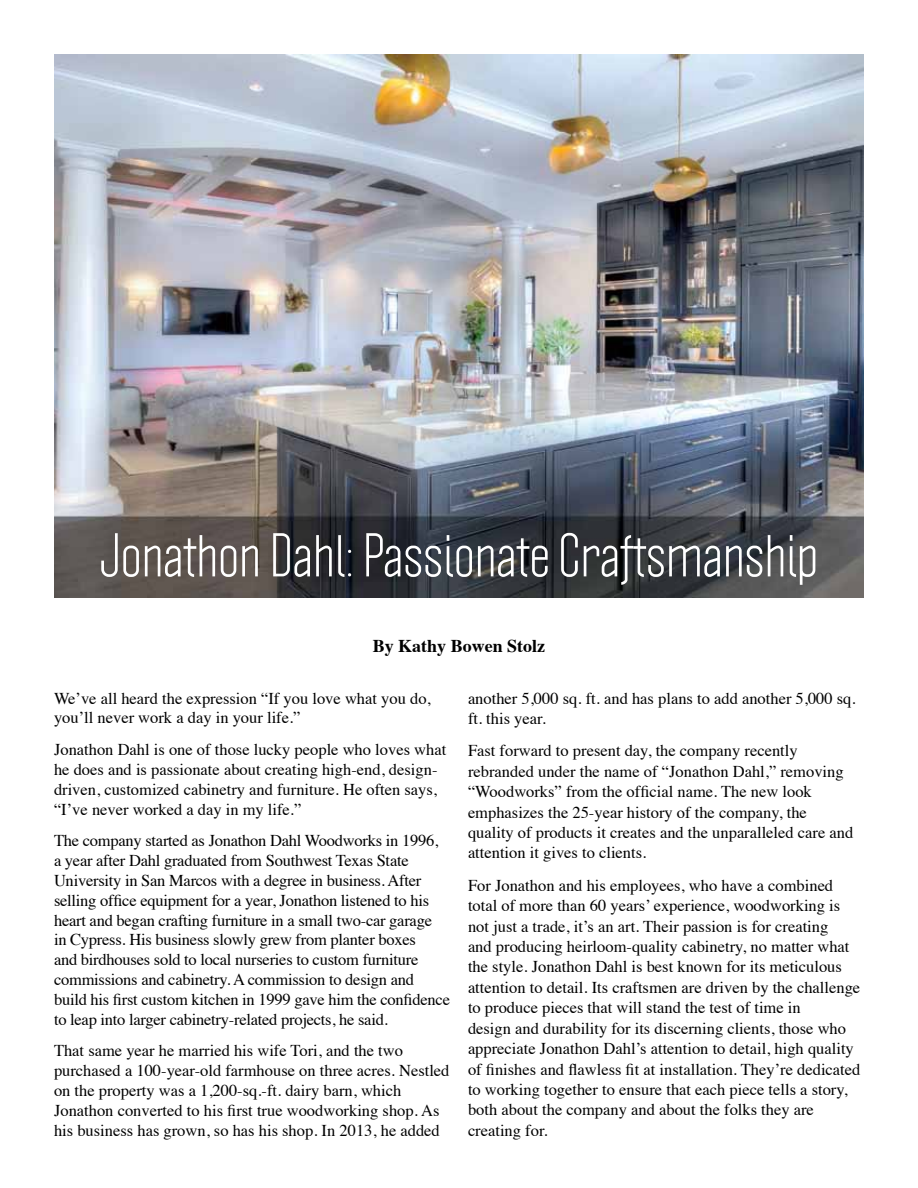
<style>
.page{position:relative;width:918px;height:1188px;background:#fff}
.page>*{position:absolute;margin:0;border:0;box-sizing:border-box;transform-origin:0 0}
.t1{font:54px "Politica";color:#fff}
.t2{font:700 18px "Times";color:#000}
.t3{font:16.5px/20.4px "Times";color:#000}
</style>
<div class="page">
<img style="left:54px;top:54px;width:810px;height:543px">
<h1 class="t1" style="left:100px;top:522px;width:720px">Jonathon Dahl: Passionate Craftsmanship</h1>
<p class="t2" style="left:373px;top:628px;width:174px">By Kathy Bowen Stolz</p>
<p class="t3" style="left:54px;top:687px;width:378px;line-height:19.8px">We’ve all heard the expression “If you love what you do, you’ll never work a day in your life.”</p>
<p class="t3" style="left:54px;top:738px;width:394px;line-height:19.8px">Jonathon Dahl is one of those lucky people who loves what he does and is passionate about creating high-end, design&shy;driven, customized cabinetry and furniture. He often says, “I’ve never worked a day in my life.”</p>
<p class="t3" style="left:54px;top:830px;width:398px;line-height:19.8px">The company started as Jonathon Dahl Woodworks in 1996,<br>a year after Dahl graduated from Southwest Texas State University in San Marcos with a degree in business. After selling office equipment for a year, Jonathon listened to his heart and began crafting furniture in a small two-car garage<br>in Cypress. His business slowly grew from planter boxes<br>and birdhouses sold to local nurseries to custom furniture commissions and cabinetry. A commission to design and build his first custom kitchen in 1999 gave him the confidence to leap into larger cabinetry-related projects, he said.</p>
<p class="t3" style="left:54px;top:1040px;width:397px;line-height:19.8px">That same year he married his wife Tori, and the two purchased a 100-year-old farmhouse on three acres. Nestled on the property was a 1,200-sq.-ft. dairy barn, which Jonathon converted to his first true woodworking shop. As his business has grown, so has his shop. In 2013, he added</p>
<p class="t3" style="left:468px;top:686px;width:389px">another 5,000 sq. ft. and has plans to add another 5,000 sq. ft. this year.</p>
<p class="t3" style="left:468px;top:739px;width:387px">Fast forward to present day, the company recently rebranded under the name of “Jonathon Dahl,” removing “Woodworks” from the official name. The new look emphasizes the 25-year history of the company, the quality of products it creates and the unparalleled care and attention it gives to clients.</p>
<p class="t3" style="left:468px;top:874px;width:394px">For Jonathon and his employees, who have a combined total of more than 60 years’ experience, woodworking is not just a trade, it’s an art. Their passion is for creating<br>and producing heirloom-quality cabinetry, no matter what the style. Jonathon Dahl is best known for its meticulous attention to detail. Its craftsmen are driven by the challenge to produce pieces that will stand the test of time in<br>design and durability for its discerning clients, those who appreciate Jonathon Dahl’s attention to detail, high quality of finishes and flawless fit at installation. They’re dedicated to working together to ensure that each piece tells a story, both about the company and about the folks they are creating for.</p>
</div>
